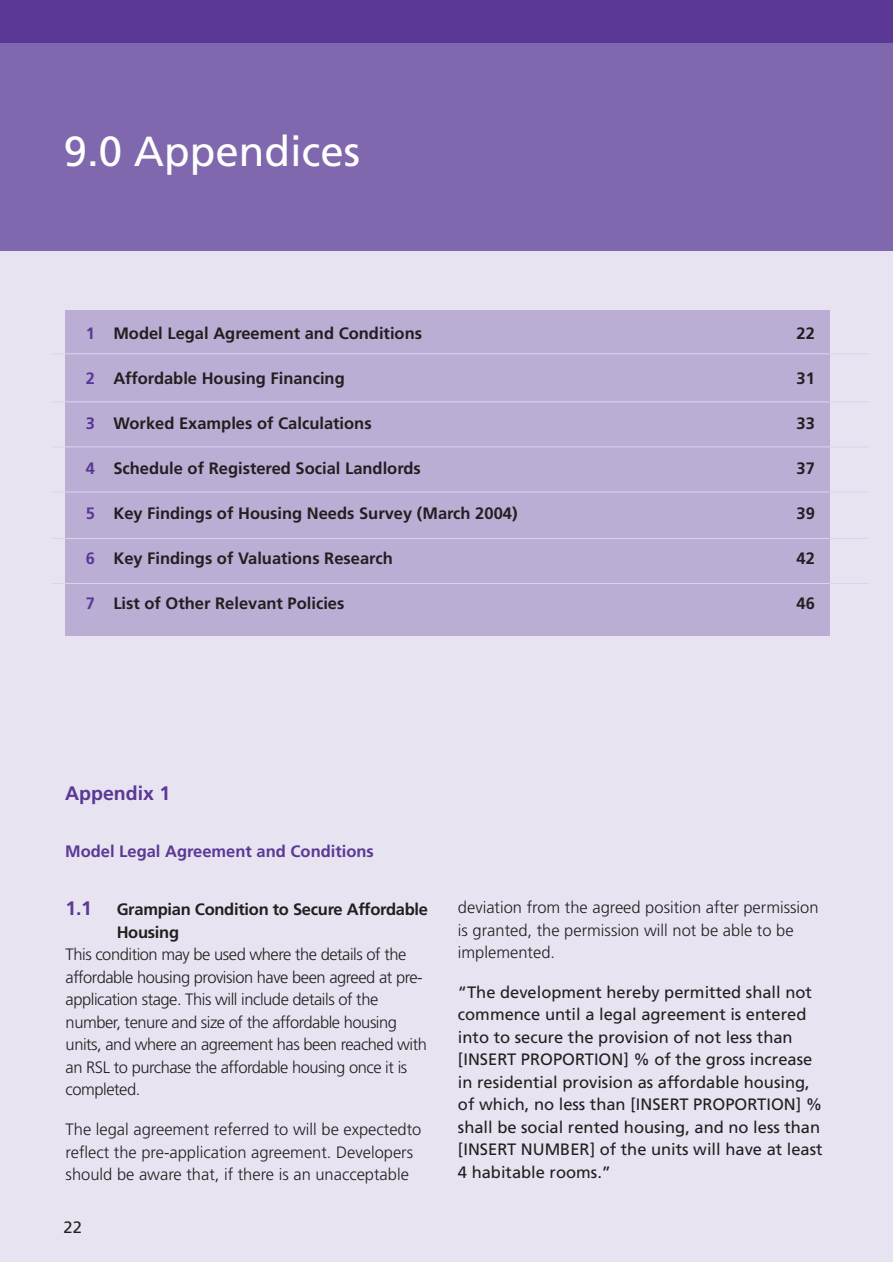
<style>
.page{position:relative;width:893px;height:1262px;background:#fff}
.page>*{position:absolute;margin:0;border:0;box-sizing:border-box;transform-origin:0 0}
.t1{font:42px "Frutiger";color:#fff}
.t2{font:700 19.5px "Frutiger";color:#5b3896}
.t3{font:16.5px/22.5px "Frutiger";color:#231f20}
.t4{font:700 16.5px/22.5px "Frutiger";color:#231f20}
.t5{font:300 16.5px/22.5px "Frutiger";letter-spacing:-.03em;color:#231f20}
.t6{font:300 16.5px/22.5px "Frutiger";color:#231f20}
.t7{font:700 16.5px "Frutiger";color:#5b3896}
.s1{color:#5b3896}
</style>
<div class="page">
<div style="left:0;top:239px;width:892px;height:1022px;background:#e7e3f0"></div>
<div style="left:0;top:40px;width:892px;height:211px;background:#8068ae"></div>
<div style="left:0;top:0;width:892px;height:43px;background:#5b3896"></div>
<div style="left:66px;top:310px;width:764px;height:325px;background:#bbaed4"></div>
<hr style="left:52px;top:353px;width:817px;height:1px;background:#dcd5ea">
<hr style="left:52px;top:401px;width:817px;height:1px;background:#dcd5ea">
<hr style="left:52px;top:446px;width:817px;height:1px;background:#dcd5ea">
<hr style="left:52px;top:491px;width:817px;height:1px;background:#dcd5ea">
<hr style="left:52px;top:538px;width:817px;height:1px;background:#dcd5ea">
<hr style="left:52px;top:583px;width:817px;height:1px;background:#dcd5ea">
<h1 class="t1" style="left:64px;top:134px;width:298px">9.0 Appendices</h1>
<p class="t4" style="left:86px;top:323px;width:338px"><span class="s1">1</span> Model Legal Agreement and Conditions</p>
<p class="t4" style="left:796px;top:323px;width:20px">22</p>
<p class="t4" style="left:86px;top:368px;width:260px"><span class="s1">2</span> Affordable Housing Financing</p>
<p class="t4" style="left:796px;top:368px;width:20px">31</p>
<p class="t4" style="left:86px;top:413px;width:287px"><span class="s1">3</span> Worked Examples of Calculations</p>
<p class="t4" style="left:796px;top:413px;width:20px">33</p>
<p class="t4" style="left:86px;top:458px;width:336px"><span class="s1">4</span> Schedule of Registered Social Landlords</p>
<p class="t4" style="left:796px;top:458px;width:20px">37</p>
<p class="t4" style="left:86px;top:503px;width:433px"><span class="s1">5</span> Key Findings of Housing Needs Survey (March 2004)</p>
<p class="t4" style="left:796px;top:503px;width:20px">39</p>
<p class="t4" style="left:86px;top:548px;width:308px"><span class="s1">6</span> Key Findings of Valuations Research</p>
<p class="t4" style="left:796px;top:548px;width:20px">42</p>
<p class="t4" style="left:86px;top:593px;width:260px"><span class="s1">7</span> List of Other Relevant Policies</p>
<p class="t4" style="left:796px;top:593px;width:20px">46</p>
<p class="t2" style="left:65px;top:785px;width:107px">Appendix 1</p>
<p class="t7" style="left:65px;top:844px;width:310px">Model Legal Agreement and Conditions</p>
<p class="t2" style="left:66px;top:900px;width:28px">1.1</p>
<p class="t4" style="left:117px;top:899px;width:313px">Grampian Condition to Secure Affordable<br>Housing</p>
<p class="t5" style="left:66px;top:944px;width:363px">This condition may be used where the details of the affordable housing provision have been agreed at pre&shy;application stage. This will include details of the number, tenure and size of the affordable housing units, and where an agreement has been reached with an RSL to purchase the affordable housing once it is completed.</p>
<p class="t6" style="left:66px;top:1119px;width:357px">The legal agreement referred to will be expectedto reflect the pre-application agreement. Developers should be aware that, if there is an unacceptable</p>
<p class="t3" style="left:64px;top:1217px;width:20px">22</p>
<p class="t6" style="left:458px;top:897px;width:362px">deviation from the agreed position after permission is granted, the permission will not be able to be implemented.</p>
<p class="t3" style="left:458px;top:982px;width:366px">“The development hereby permitted shall not commence until a legal agreement is entered into to secure the provision of not less than [INSERT PROPORTION] % of the gross increase in residential provision as affordable housing, of which, no less than [INSERT PROPORTION] % shall be social rented housing, and no less than [INSERT NUMBER] of the units will have at least 4 habitable rooms.”</p>
</div>
